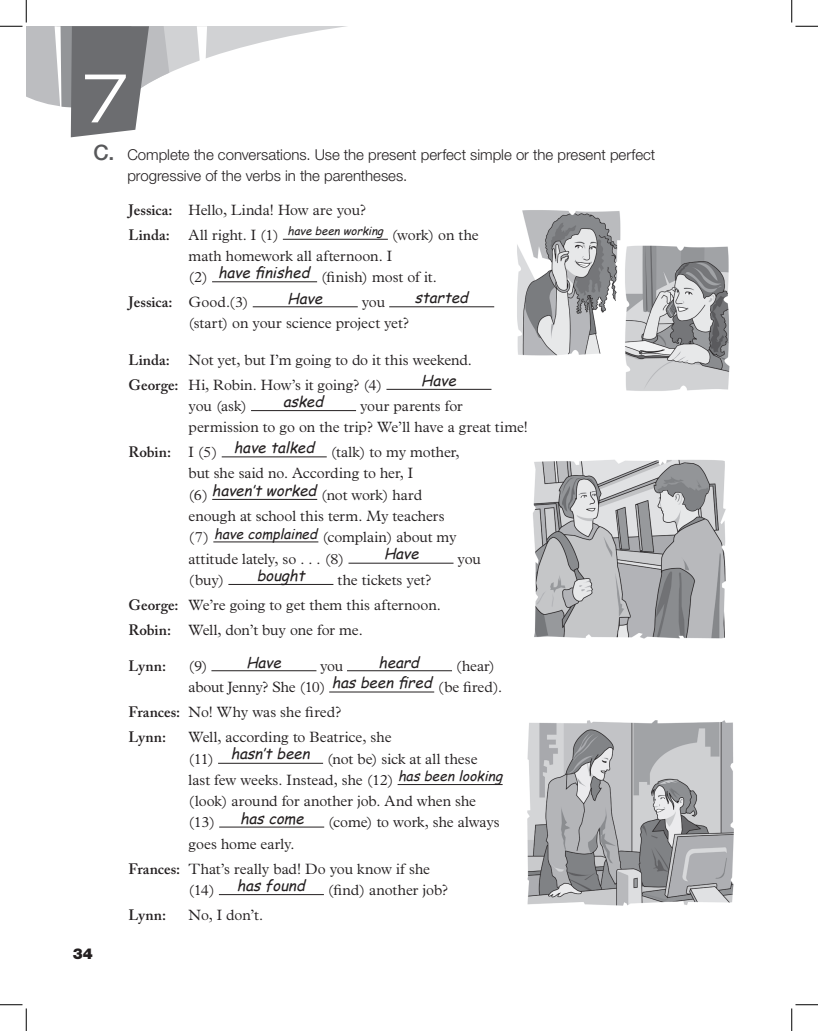
<style>
.page{position:relative;width:818px;height:1031px;background:#fff}
.page>*{position:absolute;margin:0;border:0;box-sizing:border-box;transform-origin:0 0}
.t1{font:expanded 64.12px "Trade Gothic LT Std";color:#fff;scale:1.04 1}
.TEXTO_CONTENIDO{font:300 15px/21.2px "Plantin Std";letter-spacing:-.005em;color:#231f20}
.ANSWER_K{font:italic 15px "Comic Sans MS";color:#231f20}
.INSTRUCCION{font:300 15px/21.2px "Helvetica Neue LT Std";color:#231f20}
.TEXTO_CONTENIDO-2{font:600 15px "Adobe Caslon Pro";letter-spacing:.005em;color:#231f20}
.TEXTO_CONTENIDO-3{font:300 15px "Plantin Std";letter-spacing:.02em;color:#231f20}
.t2{font:900 15px "Helvetica Neue LT Std";color:#231f20}
.ANSWER_K-2{font:italic 13.75px "Comic Sans MS";color:#231f20}
.ANSWER_K-3{font:italic 11.25px "Comic Sans MS";color:#231f20}
.s1{font-weight:500;font-size:21.25px;color:#57585a}
.s2{font-family:"Adobe Caslon Pro";font-weight:600}
.s3{font-family:"Plantin Std";font-weight:300}
</style>
<div class="page">
<hr style="left:283px;top:239px;width:105px;height:1px;background:#231f20">
<hr style="left:212px;top:281px;width:105px;height:1px;background:#231f20">
<hr style="left:253px;top:306px;width:105px;height:1px;background:#231f20">
<hr style="left:389px;top:306px;width:105px;height:1px;background:#231f20">
<hr style="left:386px;top:389px;width:105px;height:1px;background:#231f20">
<hr style="left:251px;top:410px;width:105px;height:1px;background:#231f20">
<hr style="left:222px;top:456px;width:105px;height:1px;background:#231f20">
<hr style="left:212px;top:499px;width:105px;height:1px;background:#231f20">
<hr style="left:213px;top:541px;width:105px;height:1px;background:#231f20">
<hr style="left:348px;top:563px;width:105px;height:1px;background:#231f20">
<hr style="left:228px;top:584px;width:105px;height:1px;background:#231f20">
<hr style="left:211px;top:670px;width:105px;height:1px;background:#231f20">
<hr style="left:347px;top:670px;width:105px;height:1px;background:#231f20">
<hr style="left:329px;top:691px;width:105px;height:1px;background:#231f20">
<hr style="left:218px;top:763px;width:105px;height:1px;background:#231f20">
<hr style="left:398px;top:784px;width:105px;height:1px;background:#231f20">
<hr style="left:219px;top:826px;width:105px;height:1px;background:#231f20">
<hr style="left:219px;top:894px;width:105px;height:1px;background:#231f20">
<img style="left:533px;top:459px;width:193px;height:180px">
<img style="left:527px;top:720px;width:207px;height:186px">
<img style="left:517px;top:210px;width:213px;height:181px">
<svg style="left:0;top:0;width:347px;height:137px"></svg>
<svg style="left:0;top:1004px;width:27px;height:26px"></svg>
<svg style="left:791px;top:0;width:27px;height:27px"></svg>
<svg style="left:791px;top:1004px;width:27px;height:26px"></svg>
<h1 class="t1" style="left:81px;top:56px;width:48px">7</h1>
<p class="INSTRUCCION" style="left:127px;top:143px;width:529px;text-indent:-34px"><span class="s1">C.</span> Complete the conversations. Use the present perfect simple or the present perfect progressive of the verbs in the parentheses.</p>
<p class="TEXTO_CONTENIDO" style="left:129px;top:199px;width:239px"><span class="s2">Jessica:</span> Hello, Linda! How are you?</p>
<p class="TEXTO_CONTENIDO-3" style="left:129px;top:226px;width:152px"><span class="s2">Linda:</span> All right. I (1)</p>
<p class="ANSWER_K-3" style="left:288px;top:223px;width:100px">have been working</p>
<p class="ANSWER_K" style="left:218px;top:262px;width:97px">have finished</p>
<p class="ANSWER_K" style="left:288px;top:287px;width:40px">Have</p>
<p class="ANSWER_K" style="left:415px;top:287px;width:59px">started</p>
<p class="TEXTO_CONTENIDO" style="left:189px;top:224px;width:292px;text-indent:203px">(work) on the math homework all afternoon. I<br>(2)</p>
<p class="TEXTO_CONTENIDO" style="left:321px;top:266px;width:117px">(finish) most of it.</p>
<p class="TEXTO_CONTENIDO-2" style="left:129px;top:293px;width:122px">Jessica: <span class="s3">Good.(3)</span></p>
<p class="TEXTO_CONTENIDO" style="left:189px;top:291px;width:222px;text-indent:173px">you (start) on your science project yet?</p>
<p class="TEXTO_CONTENIDO" style="left:129px;top:349px;width:345px"><span class="s2">Linda:</span> Not yet, but I’m going to do it this weekend.</p>
<p class="TEXTO_CONTENIDO" style="left:189px;top:374px;width:195px;text-indent:-60px"><span class="s2">George:</span> Hi, Robin. How’s it going? (4) you (ask)</p>
<p class="ANSWER_K" style="left:421px;top:369px;width:40px">Have</p>
<p class="ANSWER_K" style="left:283px;top:390px;width:46px">asked</p>
<p class="ANSWER_K" style="left:234px;top:437px;width:86px">have talked</p>
<p class="ANSWER_K" style="left:212px;top:479px;width:110px">haven’tworked</p>
<p class="ANSWER_K-2" style="left:214px;top:523px;width:108px">have complained</p>
<p class="TEXTO_CONTENIDO" style="left:189px;top:395px;width:341px;text-indent:171px">your parents for permission to go on the trip? We’ll have a great time!</p>
<p class="TEXTO_CONTENIDO-2" style="left:129px;top:443px;width:91px">Robin: <span class="s3">I (5)</span></p>
<p class="TEXTO_CONTENIDO" style="left:189px;top:441px;width:273px;text-indent:142px">(talk) to my mother, but she said no. According to her, I<br>(6)</p>
<p class="TEXTO_CONTENIDO" style="left:189px;top:484px;width:258px;text-indent:133px">(not work) hard enough at school this term. My teachers (7)</p>
<p class="TEXTO_CONTENIDO" style="left:189px;top:526px;width:269px;text-indent:134px">(complain) about my attitude lately, so . . . (8)</p>
<p class="ANSWER_K" style="left:384px;top:543px;width:40px">Have</p>
<p class="TEXTO_CONTENIDO" style="left:457px;top:548px;width:25px">you</p>
<p class="ANSWER_K" style="left:257px;top:564px;width:54px">bought</p>
<p class="TEXTO_CONTENIDO" style="left:189px;top:569px;width:37px">(buy)</p>
<p class="TEXTO_CONTENIDO" style="left:337px;top:569px;width:96px">the tickets yet?</p>
<p class="TEXTO_CONTENIDO" style="left:129px;top:594px;width:314px"><span class="s2">George:</span> We’re going to get them this afternoon.</p>
<p class="TEXTO_CONTENIDO" style="left:129px;top:619px;width:236px"><span class="s2">Robin:</span> Well, don’t buy one for me.</p>
<p class="TEXTO_CONTENIDO-2" style="left:129px;top:657px;width:39px">Lynn:</p>
<p class="TEXTO_CONTENIDO" style="left:189px;top:655px;width:21px">(9)</p>
<p class="TEXTO_CONTENIDO" style="left:320px;top:655px;width:25px">you</p>
<p class="TEXTO_CONTENIDO" style="left:456px;top:655px;width:41px">(hear)</p>
<p class="TEXTO_CONTENIDO" style="left:189px;top:676px;width:138px">about Jenny? She (10)</p>
<p class="TEXTO_CONTENIDO" style="left:438px;top:676px;width:66px">(be fired).</p>
<p class="TEXTO_CONTENIDO" style="left:129px;top:701px;width:214px"><span class="s2">Frances:</span> No! Why was she fired?</p>
<p class="TEXTO_CONTENIDO-2" style="left:129px;top:728px;width:39px">Lynn:</p>
<p class="TEXTO_CONTENIDO" style="left:189px;top:726px;width:204px">Well, according to Beatrice, she (11)</p>
<p class="ANSWER_K" style="left:246px;top:651px;width:40px">Have</p>
<p class="ANSWER_K" style="left:378px;top:651px;width:46px">heard</p>
<p class="ANSWER_K" style="left:332px;top:671px;width:106px">hasbeen fired</p>
<p class="ANSWER_K" style="left:231px;top:742px;width:85px">hasn’tbeen</p>
<p class="TEXTO_CONTENIDO" style="left:189px;top:748px;width:290px;text-indent:139px">(not be) sick at all these last few weeks. Instead, she (12)<br>(look) around for another job. And when she (13)</p>
<p class="ANSWER_K-2" style="left:398px;top:765px;width:110px">hasbeen looking</p>
<p class="ANSWER_K" style="left:240px;top:807px;width:69px">hascome</p>
<p class="TEXTO_CONTENIDO" style="left:328px;top:811px;width:173px">(come) to work, she always</p>
<p class="TEXTO_CONTENIDO" style="left:189px;top:833px;width:108px">goes home early.</p>
<p class="TEXTO_CONTENIDO" style="left:189px;top:858px;width:243px;text-indent:-60px"><span class="s2">Frances:</span> That’s really bad! Do you know if she (14)</p>
<p class="ANSWER_K" style="left:237px;top:874px;width:74px">hasfound</p>
<p class="TEXTO_CONTENIDO" style="left:328px;top:879px;width:122px">(find) another job?</p>
<p class="t2" style="left:73px;top:944px;width:22px">34</p>
<p class="TEXTO_CONTENIDO-2" style="left:129px;top:906px;width:39px">Lynn:</p>
<p class="TEXTO_CONTENIDO" style="left:189px;top:904px;width:76px">No, I don’t.</p>
</div>
